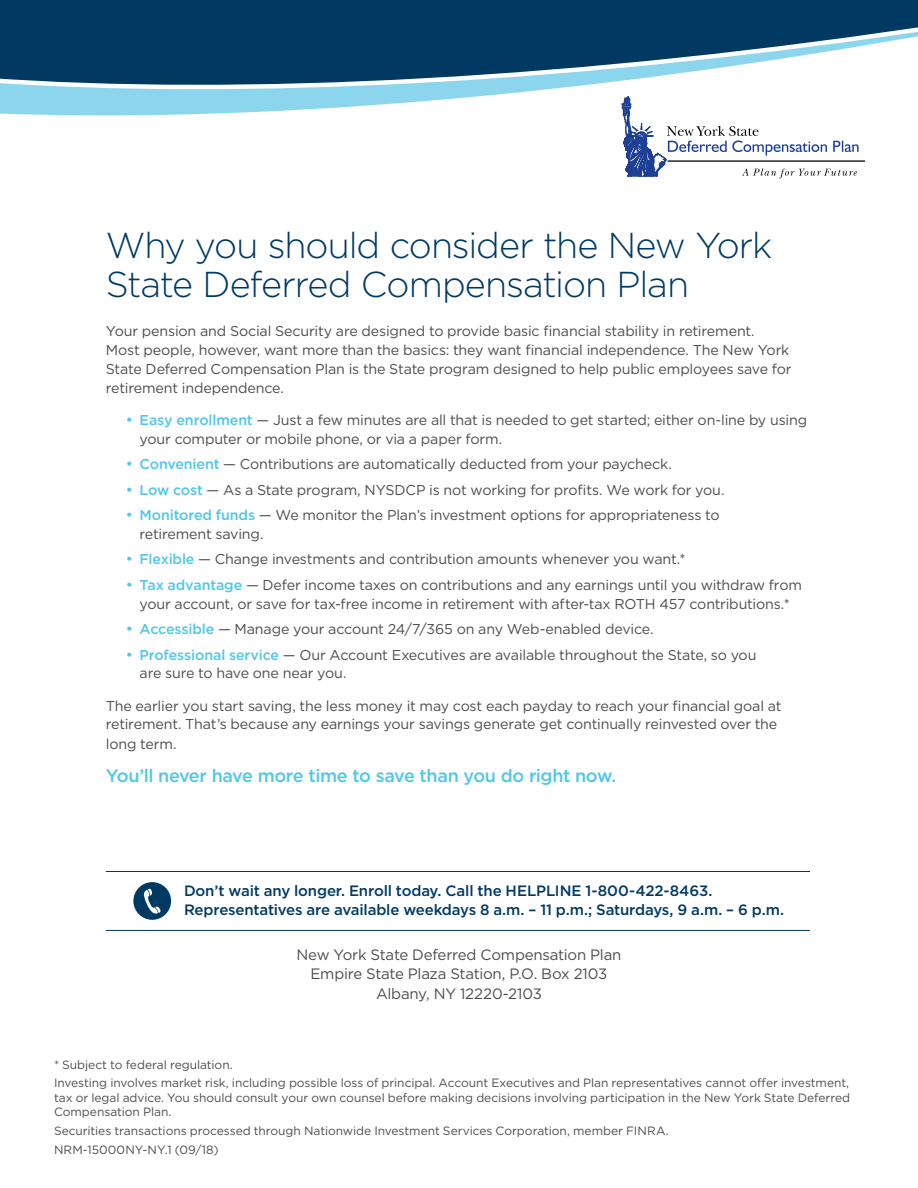
<style>
.page{position:relative;width:918px;height:1188px;background:#fff}
.page>*{position:absolute;margin:0;border:0;box-sizing:border-box;transform-origin:0 0}
.t1{font:300 36px/39px "Gotham";letter-spacing:-.03em;color:#003a63}
.t2{font:500 18px "Gotham";letter-spacing:-.025em;color:#50c7e8}
.t3{font:500 15px/19.5px "Gotham";letter-spacing:-.01em;color:#003a63}
.t4{font:15px/19.5px "Gotham";letter-spacing:-.015em;color:#4d4d4f;text-align:center}
.t5{font:14.25px/18.8px "Gotham";letter-spacing:-.01em;color:#4d4d4f}
.t6{font:12px/18.8px "Gotham";letter-spacing:-.005em;color:#4d4d4f}
.s1{color:#50c7e8}
.s2{font-weight:500;color:#50c7e8}
</style>
<div class="page">
<svg style="left:0;top:98px;width:622px;height:18px;fill:#90d7ed"></svg>
<svg style="left:0;top:0;width:918px;height:98px"></svg>
<hr style="left:668px;top:160px;width:197px;height:2px;background:#000">
<svg style="left:622px;top:97px;width:237px;height:81px"></svg>
<div style="left:133px;top:882px;width:38px;height:38px;background:#003a63;border-radius:50%"></div>
<svg style="left:143px;top:889px;width:18px;height:25px"></svg>
<hr style="left:106px;top:871px;width:704px;height:1px;background:#003a63">
<hr style="left:106px;top:930px;width:704px;height:1px;background:#003a63">
<h1 class="t1" style="left:106px;top:225px;width:668px">Why you should consider the New York<br>State Deferred Compensation Plan</h1>
<p class="t5" style="left:106px;top:322px;width:687px">Your pension and Social Security are designed to provide basic financial stability in retirement.<br>Most people, however, want more than the basics: they want financial independence. The New York State Deferred Compensation Plan is the State program designed to help public employees save for retirement independence.</p>
<p class="t5" style="left:140px;top:410px;width:669px;text-indent:-13px"><span class="s1">•</span> <span class="s2">Easy enrollment</span> — Just a few minutes are all that is needed to get started; either on-line by using your computer or mobile phone, or via a paper form.</p>
<p class="t5" style="left:126px;top:454px;width:547px"><span class="s1">•</span> <span class="s2">Convenient</span> — Contributions are automatically deducted from your paycheck.</p>
<p class="t5" style="left:126px;top:480px;width:600px"><span class="s1">•</span> <span class="s2">Low cost</span> — As a State program, NYSDCP is not working for profits. We work for you.</p>
<p class="t5" style="left:140px;top:505px;width:582px;text-indent:-13px"><span class="s1">•</span> <span class="s2">Monitored funds</span> — We monitor the Plan’s investment options for appropriateness to retirement saving.</p>
<p class="t5" style="left:126px;top:550px;width:561px"><span class="s1">•</span> <span class="s2">Flexible</span> — Change investments and contribution amounts whenever you want.*</p>
<p class="t5" style="left:126px;top:575px;width:677px;text-align:center"><span class="s1">•</span> <span class="s2">Tax advantage</span> — Defer income taxes on contributions and any earnings until you withdraw from your account, or save for tax-free income in retirement with after-tax ROTH 457 contributions.*</p>
<p class="t5" style="left:126px;top:619px;width:529px"><span class="s1">•</span> <span class="s2">Accessible</span> — Manage your account 24/7/365 on any Web-enabled device.</p>
<p class="t5" style="left:140px;top:645px;width:618px;text-indent:-13px"><span class="s1">•</span> <span class="s2">Professional service</span> — Our Account Executives are available throughout the State, so you are sure to have one near you.</p>
<p class="t5" style="left:106px;top:696px;width:677px">The earlier you start saving, the less money it may cost each payday to reach your financial goal at retirement. That’s because any earnings your savings generate get continually reinvested over the long term.</p>
<p class="t2" style="left:106px;top:764px;width:512px">You’ll never have more time to save than you do right now.</p>
<p class="t3" style="left:184px;top:880px;width:602px">Don’t wait any longer. Enroll today. Call the HELPLINE 1-800-422-8463.<br>Representatives are available weekdays 8 a.m. – 11 p.m.; Saturdays, 9 a.m. – 6 p.m.</p>
<p class="t4" style="left:297px;top:944px;width:326px">New York State Deferred Compensation Plan<br>Empire State Plaza Station, P.O. Box 2103<br>Albany, NY 12220-2103</p>
<p class="t6" style="left:54px;top:1055px;width:797px">* Subject to federal regulation.<br>Investing involves market risk, including possible loss of principal. Account Executives and Plan representatives cannot offer investment,</p>
<p class="t6" style="left:54px;top:1090px;width:798px;line-height:14.4px">tax or legal advice. You should consult your own counsel before making decisions involving participation in the New York State Deferred<br>Compensation Plan.</p>
<p class="t6" style="left:54px;top:1121px;width:616px;line-height:19.5px">Securities transactions processed through Nationwide Investment Services Corporation, member FINRA.<br>NRM-15000NY-NY.1 (09/18)</p>
</div>
